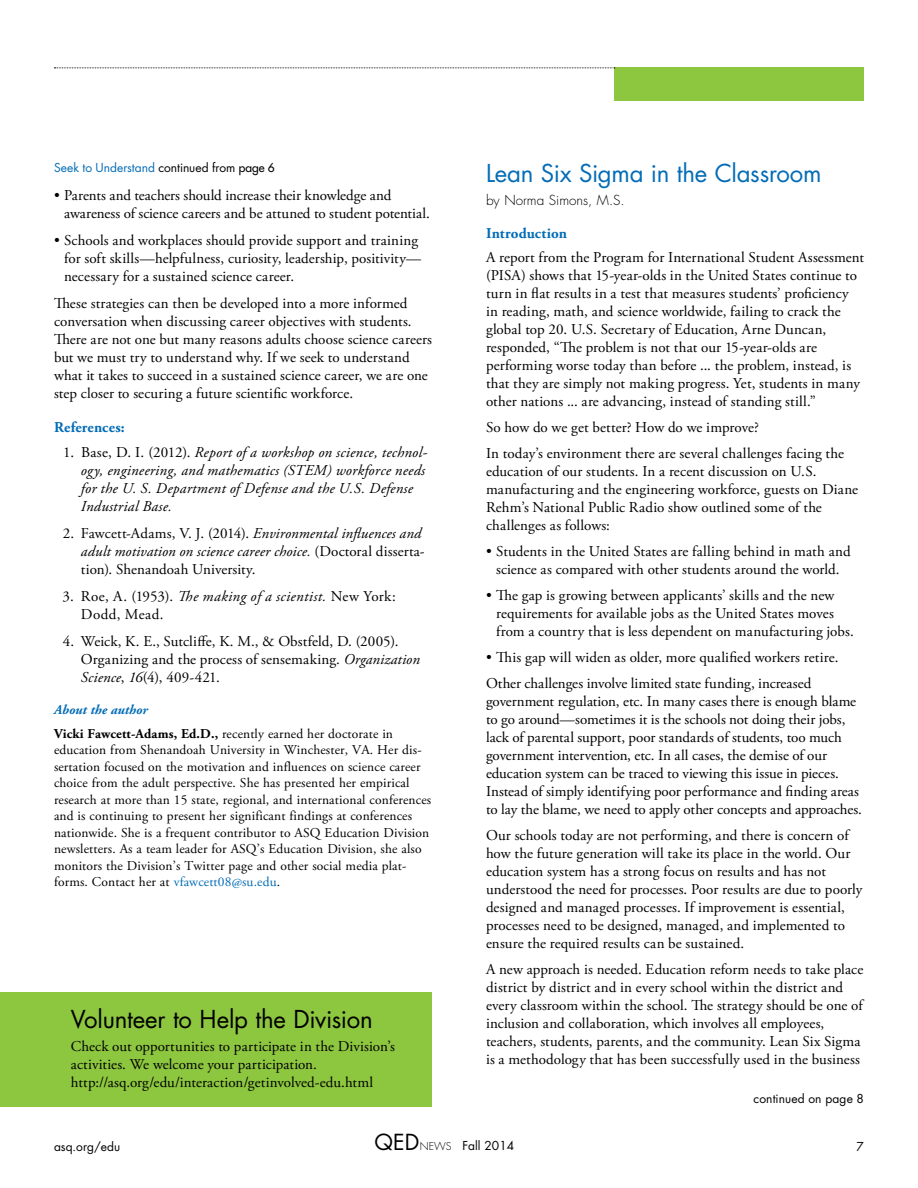
<style>
.page{position:relative;width:918px;height:1188px;background:#fff}
.page>*{position:absolute;margin:0;border:0;box-sizing:border-box;transform-origin:0 0}
.t1{font:24px "Futura Std";letter-spacing:-.01em;color:#036cb6}
.t2{font:24px "Futura Std";letter-spacing:-.01em;color:#000}
.t3{font:15px/18px "Adobe Garamond Pro";letter-spacing:.005em;color:#000}
.t4{font:italic 15px/18px "Adobe Garamond Pro";letter-spacing:.02em;color:#000}
.t5{font:700 15px "Adobe Garamond Pro";letter-spacing:.01em;color:#036cb6}
.t6{font:13.5px/16.5px "Adobe Garamond Pro";letter-spacing:.01em;color:#000}
.t7{font:300 13.5px "Futura Std";color:#000}
.t8{font:12px "Futura Std";color:#000}
.t9{font:12px "Futura Std";color:#036cb6}
.s1{color:#000}
.s2{font-weight:500;color:#000}
.s3{font-style:normal}
.s4{font-style:italic}
.s5{font-weight:700;font-style:italic;color:#036cb6}
.s6{font-weight:700}
.s7{color:#036cb6}
.s8{font-size:21.6px}
.s9{font-weight:300;font-size:10.65px}
</style>
<div class="page">
<div style="left:614px;top:68px;width:250px;height:33px;background:#8dc63f"></div>
<svg style="left:54px;top:68px;width:561px;height:1px"></svg>
<div style="left:0;top:992px;width:432px;height:115px;background:#8dc63f"></div>
<p class="t9" style="left:54px;top:160px;width:222px">Seek to Understand <span class="s1">continued from</span> <span class="s2">page 6</span></p>
<h1 class="t1" style="left:486px;top:158px;width:337px">Lean Six Sigma in the Classroom</h1>
<p class="t7" style="left:486px;top:192px;width:140px">by Norma Simons, M.S.</p>
<p class="t5" style="left:486px;top:224px;width:83px">Introduction</p>
<p class="t3" style="left:486px;top:249px;width:380px">A report from the Program for International Student Assessment (PISA) shows that 15-year-olds in the United States continue to turn in flat results in a test that measures students’ proficiency in reading, math, and science worldwide, failing to crack the global top 20. U.S. Secretary of Education, Arne Duncan, responded, “The problem is not that our 15-year-olds are performing worse today than before ... the problem, instead, is that they are simply not making progress. Yet, students in many other nations ... are advancing, instead of standing still.”</p>
<p class="t3" style="left:486px;top:415px;width:360px;line-height:26px">So how do we get better? How do we improve?<br>In today’s environment there are several challenges facing the</p>
<p class="t3" style="left:486px;top:463px;width:374px">education of our students. In a recent discussion on U.S. manufacturing and the engineering workforce, guests on Diane Rehm’s National Public Radio show outlined some of the challenges as follows:</p>
<p class="t3" style="left:486px;top:543px;width:366px;text-align:center">• Students in the United States are falling behind in math and science as compared with other students around the world.</p>
<p class="t3" style="left:496px;top:587px;width:359px;text-indent:-10px">• The gap is growing between applicants’ skills and the new requirements for available jobs as the United States moves from a country that is less dependent on manufacturing jobs.</p>
<p class="t3" style="left:486px;top:645px;width:354px;line-height:26px">• This gap will widen as older, more qualified workers retire.<br>Other challenges involve limited state funding, increased</p>
<p class="t3" style="left:486px;top:693px;width:377px">government regulation, etc. In many cases there is enough blame to go around—sometimes it is the schools not doing their jobs, lack of parental support, poor standards of students, too much government intervention, etc. In all cases, the demise of our education system can be traced to viewing this issue in pieces.<br>Instead of simply identifying poor performance and finding areas to lay the blame, we need to apply other concepts and approaches.</p>
<p class="t3" style="left:486px;top:826px;width:378px">Our schools today are not performing, and there is concern of how the future generation will take its place in the world. Our education system has a strong focus on results and has not understood the need for processes. Poor results are due to poorly designed and managed processes. If improvement is essential, processes need to be designed, managed, and implemented to ensure the required results can be sustained.</p>
<p class="t3" style="left:486px;top:960px;width:379px">A new approach is needed. Education reform needs to take place district by district and in every school within the district and every classroom within the school. The strategy should be one of inclusion and collaboration, which involves all employees, teachers, students, parents, and the community. Lean Six Sigma is a methodology that has been successfully used in the business</p>
<p class="t3" style="left:64px;top:187px;width:367px;text-indent:-10px">• Parents and teachers should increase their knowledge and awareness of science careers and be attuned to student potential.</p>
<p class="t3" style="left:64px;top:232px;width:359px;text-indent:-10px">• Schools and workplaces should provide support and training for soft skills—helpfulness, curiosity, leadership, positivity— necessary for a sustained science career.</p>
<p class="t3" style="left:54px;top:295px;width:380px">These strategies can then be developed into a more informed conversation when discussing career objectives with students.<br>There are not one but many reasons adults choose science careers but we must try to understand why. If we seek to understand what it takes to succeed in a sustained science career, we are one step closer to securing a future scientific workforce.</p>
<p class="t5" style="left:54px;top:419px;width:72px">References:</p>
<p class="t4" style="left:81px;top:444px;width:348px;text-indent:-18px"><span class="s3">1. Base, D. I. (2012).</span> Report of a workshop on science, technol&shy;ogy, engineering, and mathematics (STEM) workforce needs for the U. S. Department of Defense and the U.S. Defense Industrial Base.</p>
<p class="t3" style="left:81px;top:525px;width:345px;text-indent:-18px">2. Fawcett-Adams, V. J. (2014). <span class="s4">Environmental influences and adult motivation on science career choice.</span> (Doctoral disserta&shy;tion). Shenandoah University.</p>
<p class="t3" style="left:81px;top:588px;width:316px;text-indent:-18px">3. Roe, A. (1953). <span class="s4">The making of a scientist.</span> New York:<br>Dodd, Mead.</p>
<p class="t3" style="left:81px;top:633px;width:340px;text-indent:-18px">4. Weick, K. E., Sutcliffe, K. M., &amp; Obstfeld, D. (2005).<br>Organizing and the process of sensemaking. <span class="s4">Organization<br>Science</span>, <span class="s4">16</span>(4), 409-421.</p>
<p class="t6" style="left:54px;top:699px;width:341px;line-height:23.2px"><span class="s5">About the author<br></span><span class="s6">Vicki Fawcett-Adams, Ed.D.,</span> recently earned her doctorate in</p>
<p class="t6" style="left:54px;top:742px;width:379px">education from Shenandoah University in Winchester, VA. Her dis&shy;sertation focused on the motivation and influences on science career choice from the adult perspective. She has presented her empirical research at more than 15 state, regional, and international conferences and is continuing to present her significant findings at conferences nationwide. She is a frequent contributor to ASQ Education Division newsletters. As a team leader for ASQ’s Education Division, she also monitors the Division’s Twitter page and other social media plat&shy;forms. Contact her at <span class="s7">vfawcett08@su.edu</span>.</p>
<h1 class="t2" style="left:71px;top:1004px;width:303px">Volunteer to Help the Division</h1>
<p class="t3" style="left:71px;top:1038px;width:326px">Check out opportunities to participate in the Division’s activities. We welcome your participation. http://asq.org/edu/interaction/getinvolved-edu.html</p>
<p class="t8" style="left:754px;top:1091px;width:112px">continued on page 8</p>
<p class="t8" style="left:54px;top:1139px;width:68px">asq.org/edu</p>
<p class="t8" style="left:375px;top:1138px;width:141px"><span class="s8">QED</span><span class="s9">NEWS</span> Fall 2014</p>
<p class="t8" style="left:857px;top:1139px;width:9px">7</p>
</div>
